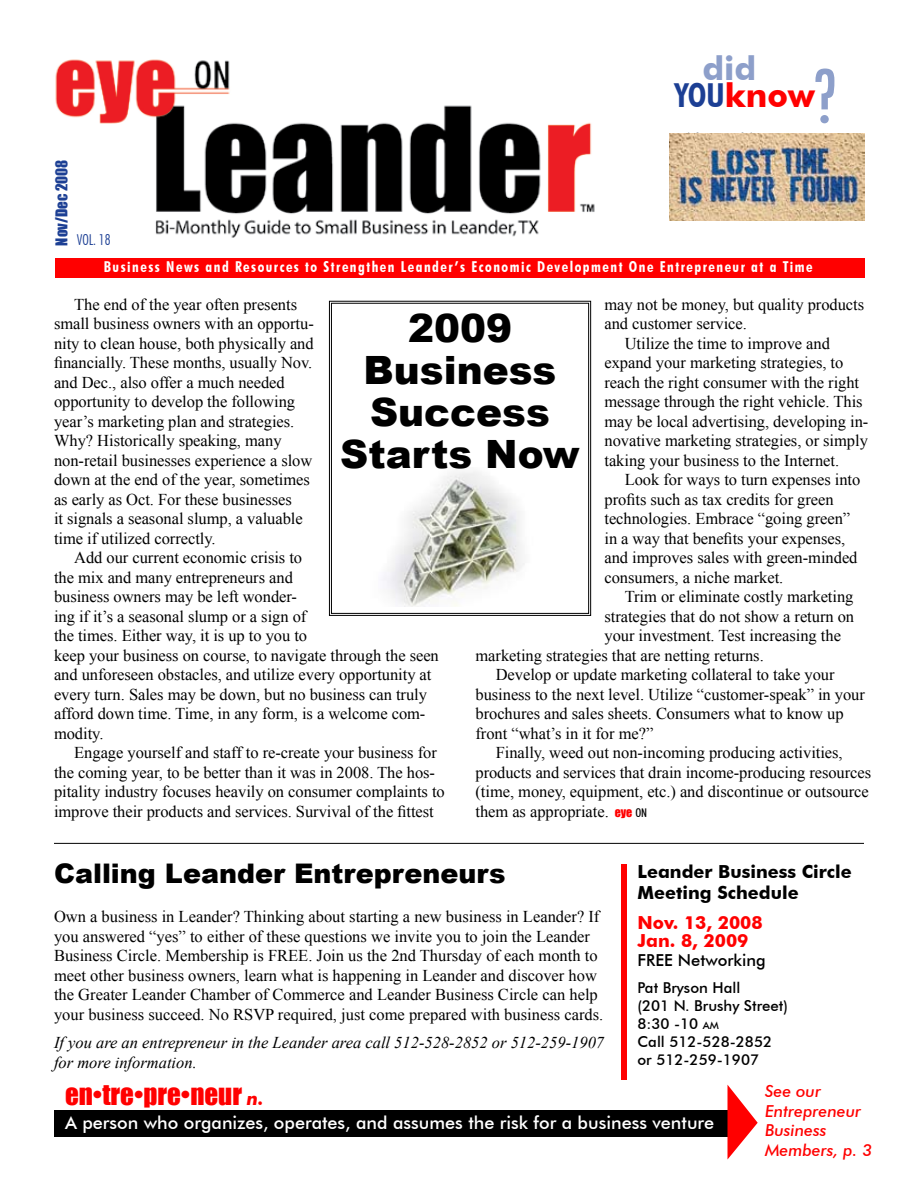
<style>
.page{position:relative;width:918px;height:1188px;background:#fff}
.page>*{position:absolute;margin:0;border:0;box-sizing:border-box;transform-origin:0 0}
.t1{font:300 condensed 75.3px "Futura BT";color:#00adef}
.t2{font:500 condensed 75px "Futura BT";color:#8d9fca}
.t3{font:900 39px/42px "Arial";color:#000;text-align:center}
.t4{font:700 33px "Futura BT";color:#f00}
.t5{font:700 33px "Futura BT";color:#8d9fca}
.t6{font:900 27px "Arial";color:#000}
.t7{font:27px "Impact";color:#f00}
.t8{font:500 18px "Futura BT";color:#fff}
.t9{font:700 18px/21px "Futura BT";color:#000}
.t10{font:700 18px/18px "Futura BT";color:#f00}
.t11{font:16.5px/19.5px "Times New Roman";letter-spacing:-.005em;color:#000}
.t12{font:italic 16.5px/19.5px "Times New Roman";color:#000}
.t13{font:italic 500 16.5px/19.5px "Futura BT";color:#f00}
.t14{font:500 16.5px "Futura BT";color:#000}
.t15{font:700 condensed 15px "Futura BT";letter-spacing:.1em;color:#fff}
.t16{font:500 15px/18px "Futura BT";color:#000}
.t17{font:15px "Impact";color:#1c3f94}
.t18{font:300 condensed 15px "Futura BT";color:#1c3f94}
.t19{font:12px "Impact";color:#f00}
.s1{font-stretch:condensed;color:#1c3f94}
.s2{font-family:"Futura BT";font-weight:500;font-stretch:condensed;color:#000}
.s3{font-family:"Futura BT";font-weight:700;font-style:italic;font-size:18px}
.s4{font-size:10.5px}
</style>
<div class="page">
<div style="left:56px;top:258px;width:810px;height:19px;background:#f00"></div>
<img style="left:55px;top:59px;width:540px;height:179px">
<div style="left:54px;top:1110px;width:676px;height:27px;background:#000"></div>
<svg style="left:728px;top:1085px;width:30px;height:74px"></svg>
<hr style="left:54px;top:843px;width:810px;height:1px;background:#000">
<div style="left:621px;top:864px;width:6px;height:216px;background:#f00"></div>
<img style="left:670px;top:134px;width:195px;height:86px">
<svg style="left:328px;top:300px;width:264px;height:316px"></svg>
<div style="left:331px;top:303px;width:258px;height:311px;border:1px solid #000"></div>
<h1 class="t1" style="left:816px;top:36px;width:26px">?</h1>
<h3 class="t5" style="left:702px;top:48px;width:55px">did</h3>
<h2 class="t2" style="left:815px;top:51px;width:22px">?</h2>
<h3 class="t4" style="left:675px;top:76px;width:141px"><span class="s1">YOU</span>know</h3>
<p class="t17" style="left:50px;top:246px;width:87px;rotate:-90deg">NOV/DEC 2008</p>
<p class="t18" style="left:77px;top:231px;width:35px">VOL. 18</p>
<p class="t15" style="left:104px;top:258px;width:710px">Business News and Resources to Strengthen Leander’s Economic Development One Entrepreneur at a Time</p>
<p class="t11" style="left:54px;top:294px;width:261px;text-indent:20px">The end of the year often presents small business owners with an opportu&shy;nity to clean house, both physically and financially. These months, usually Nov. and Dec., also offer a much needed opportunity to develop the following year’s marketing plan and strategies.<br>Why? Historically speaking, many non-retail businesses experience a slow down at the end of the year, sometimes as early as Oct. For these businesses<br>it signals a seasonal slump, a valuable time if utilized correctly.</p>
<p class="t11" style="left:54px;top:548px;width:386px;text-indent:20px">Add our current economic crisis to<br>the mix and many entrepreneurs and<br>business owners may be left wonder-<br>ing if it’s a seasonal slump or a sign of<br>the times. Either way, it is up to you to<br>keep your business on course, to navigate through the seen and unforeseen obstacles, and utilize every opportunity at every turn. Sales may be down, but no business can truly afford down time. Time, in any form, is a welcome com&shy;modity.</p>
<p class="t11" style="left:54px;top:743px;width:392px;text-indent:20px">Engage yourself and staff to re-create your business for the coming year, to be better than it was in 2008. The hos&shy;pitality industry focuses heavily on consumer complaints to improve their products and services. Survival of the fittest</p>
<p class="t11" style="left:604px;top:294px;width:261px">may not be money, but quality products</p>
<p class="t11" style="left:604px;top:314px;width:144px">and customer service.</p>
<p class="t11" style="left:625px;top:333px;width:207px">Utilize the time to improve and</p>
<p class="t11" style="left:604px;top:353px;width:240px">expand your marketing strategies, to</p>
<p class="t11" style="left:604px;top:372px;width:256px">reach the right consumer with the right</p>
<p class="t11" style="left:604px;top:392px;width:260px">message through the right vehicle. This</p>
<p class="t11" style="left:604px;top:411px;width:265px">may be local advertising, developing in-</p>
<p class="t11" style="left:604px;top:431px;width:265px">novative marketing strategies, or simply</p>
<p class="t11" style="left:604px;top:450px;width:236px">taking your business to the Internet.</p>
<p class="t11" style="left:625px;top:470px;width:237px">Look for ways to turn expenses into</p>
<p class="t11" style="left:604px;top:489px;width:231px">profits such as tax credits for green</p>
<p class="t11" style="left:604px;top:509px;width:247px">technologies. Embrace “going green”</p>
<p class="t11" style="left:604px;top:528px;width:242px">in a way that benefits your expenses,</p>
<p class="t11" style="left:604px;top:548px;width:255px">and improves sales with green-minded</p>
<p class="t11" style="left:604px;top:567px;width:180px">consumers, a niche market.</p>
<p class="t11" style="left:625px;top:587px;width:230px">Trim or eliminate costly marketing</p>
<p class="t11" style="left:604px;top:606px;width:251px">strategies that do not show a return on</p>
<p class="t11" style="left:604px;top:626px;width:238px">your investment. Test increasing the</p>
<p class="t11" style="left:476px;top:645px;width:290px">marketing strategies that are netting returns.</p>
<p class="t11" style="left:496px;top:665px;width:340px">Develop or update marketing collateral to take your</p>
<p class="t11" style="left:476px;top:684px;width:391px">business to the next level. Utilize “customer-speak” in your</p>
<p class="t11" style="left:476px;top:704px;width:370px">brochures and sales sheets. Consumers what to know up</p>
<p class="t11" style="left:476px;top:723px;width:179px">front “what’s in it for me?”</p>
<p class="t11" style="left:496px;top:743px;width:349px">Finally, weed out non-incoming producing activities,</p>
<p class="t11" style="left:476px;top:762px;width:397px">products and services that drain income-producing resources</p>
<p class="t11" style="left:476px;top:782px;width:395px">(time, money, equipment, etc.) and discontinue or outsource</p>
<p class="t11" style="left:476px;top:801px;width:135px">them as appropriate.</p>
<h3 class="t3" style="left:340px;top:306px;width:241px">2009<br>Business<br>Success<br>Starts Now</h3>
<p class="t19" style="left:615px;top:803px;width:34px">EYE <span class="s2">ON</span></p>
<h3 class="t6" style="left:54px;top:854px;width:453px">Calling Leander Entrepreneurs</h3>
<p class="t11" style="left:54px;top:907px;width:551px">Own a business in Leander? Thinking about starting a new business in Leander? If you answered “yes” to either of these questions we invite you to join the Leander Business Circle. Membership is FREE. Join us the 2nd Thursday of each month to meet other business owners, learn what is happening in Leander and discover how the Greater Leander Chamber of Commerce and Leander Business Circle can help your business succeed. No RSVP required, just come prepared with business cards.</p>
<p class="t12" style="left:54px;top:1033px;width:552px">If you are an entrepreneur in the Leander area call 512-528-2852 or 512-259-1907 for more information.</p>
<h3 class="t7" style="left:65px;top:1074px;width:200px">EN•TRE•PRE•NEUR <span class="s3">n.</span></h3>
<p class="t8" style="left:65px;top:1112px;width:651px">A person who organizes, operates, and assumes the risk for a business venture</p>
<p class="t9" style="left:638px;top:861px;width:216px">Leander Business Circle<br>Meeting Schedule</p>
<p class="t10" style="left:638px;top:913px;width:127px">Nov. 13, 2008<br>Jan. 8, 2009</p>
<p class="t14" style="left:638px;top:950px;width:130px">FREE Networking</p>
<p class="t16" style="left:638px;top:979px;width:152px">Pat Bryson Hall<br>(201 N. Brushy Street)<br>8:30 -10 <span class="s4">am<br></span>Call 512-528-2852 or 512-259-1907</p>
<p class="t13" style="left:765px;top:1081px;width:109px">See our<br>Entrepreneur<br>Business<br>Members, p. 3</p>
</div>
